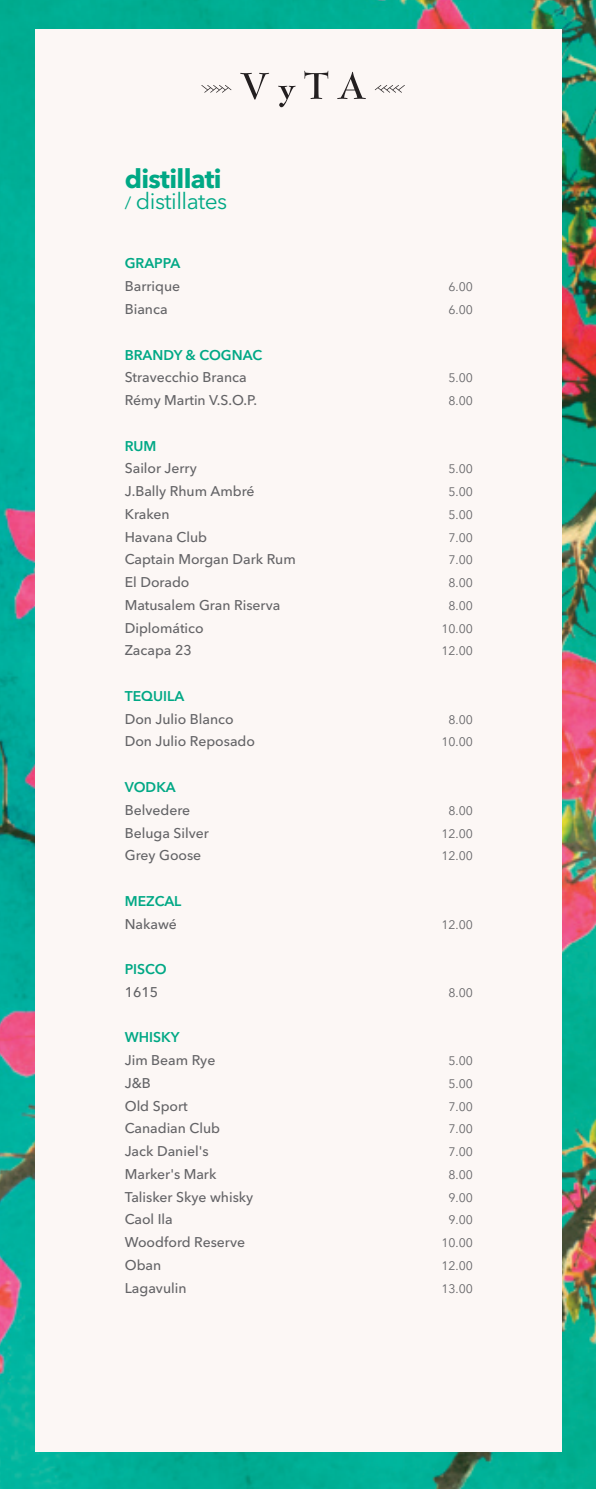
<style>
.page{position:relative;width:596px;height:1489px;background:#fff}
.page>*{position:absolute;margin:0;border:0;box-sizing:border-box;transform-origin:0 0}
.t1{font:700 26.25px "Avenir Next";letter-spacing:-.025em;color:#00a885}
.t2{font:22.75px "Avenir Next";letter-spacing:-.025em;color:#00a885}
.t3{font:500 14px "Avenir Next";color:#636366}
.t4{font:600 14px "Avenir Next";color:#00a885}
.t5{font:12.25px "Avenir Next";color:#636366}
.s1{font-size:17.5px}
</style>
<div class="page">
<img style="left:0;top:0;width:595px;height:1488px">
<div style="left:35px;top:29px;width:526px;height:1422px;background:#fcf7f5"></div>
<svg style="left:201px;top:85px;width:30px;height:8px"></svg>
<svg style="left:240px;top:73px;width:29px;height:27px"></svg>
<svg style="left:278px;top:86px;width:17px;height:21px"></svg>
<svg style="left:304px;top:71px;width:24px;height:28px"></svg>
<svg style="left:337px;top:72px;width:29px;height:27px"></svg>
<svg style="left:374px;top:85px;width:30px;height:8px"></svg>
<h1 class="t1" style="left:125px;top:168px;width:98px">distillati</h1>
<h2 class="t2" style="left:125px;top:192px;width:104px"><span class="s1">/</span> distillates</h2>
<p class="t4" style="left:125px;top:258px;width:57px">GRAPPA</p>
<p class="t3" style="left:125px;top:281px;width:57px">Barrique</p>
<p class="t5" style="left:448px;top:282px;width:26px">6.00</p>
<p class="t3" style="left:125px;top:303px;width:44px">Bianca</p>
<p class="t5" style="left:448px;top:305px;width:26px">6.00</p>
<p class="t4" style="left:125px;top:349px;width:139px">BRANDY &amp; COGNAC</p>
<p class="t3" style="left:125px;top:372px;width:123px">Stravecchio Branca</p>
<p class="t5" style="left:448px;top:373px;width:26px">5.00</p>
<p class="t3" style="left:125px;top:394px;width:134px">Rémy Martin V.S.O.P.</p>
<p class="t5" style="left:448px;top:396px;width:26px">8.00</p>
<p class="t4" style="left:125px;top:440px;width:33px">RUM</p>
<p class="t3" style="left:125px;top:463px;width:73px">Sailor Jerry</p>
<p class="t5" style="left:448px;top:464px;width:26px">5.00</p>
<p class="t3" style="left:125px;top:485px;width:131px">J.Bally Rhum Ambré</p>
<p class="t5" style="left:448px;top:487px;width:26px">5.00</p>
<p class="t3" style="left:125px;top:508px;width:46px">Kraken</p>
<p class="t5" style="left:448px;top:509px;width:26px">5.00</p>
<p class="t3" style="left:125px;top:531px;width:84px">Havana Club</p>
<p class="t5" style="left:448px;top:532px;width:26px">7.00</p>
<p class="t3" style="left:125px;top:554px;width:172px">Captain Morgan Dark Rum</p>
<p class="t5" style="left:448px;top:555px;width:26px">7.00</p>
<p class="t3" style="left:125px;top:576px;width:66px">El Dorado</p>
<p class="t5" style="left:448px;top:578px;width:26px">8.00</p>
<p class="t3" style="left:125px;top:599px;width:157px">Matusalem Gran Riserva</p>
<p class="t5" style="left:448px;top:600px;width:26px">8.00</p>
<p class="t3" style="left:125px;top:622px;width:80px">Diplomático</p>
<p class="t5" style="left:441px;top:623px;width:33px">10.00</p>
<p class="t3" style="left:125px;top:645px;width:68px">Zacapa 23</p>
<p class="t5" style="left:441px;top:646px;width:33px">12.00</p>
<p class="t4" style="left:125px;top:690px;width:61px">TEQUILA</p>
<p class="t3" style="left:125px;top:713px;width:110px">Don Julio Blanco</p>
<p class="t5" style="left:448px;top:714px;width:26px">8.00</p>
<p class="t3" style="left:125px;top:736px;width:132px">Don Julio Reposado</p>
<p class="t5" style="left:441px;top:737px;width:33px">10.00</p>
<p class="t4" style="left:125px;top:781px;width:52px">VODKA</p>
<p class="t3" style="left:125px;top:804px;width:67px">Belvedere</p>
<p class="t5" style="left:448px;top:805px;width:26px">8.00</p>
<p class="t3" style="left:125px;top:827px;width:86px">Beluga Silver</p>
<p class="t5" style="left:441px;top:828px;width:33px">12.00</p>
<p class="t3" style="left:125px;top:849px;width:78px">Grey Goose</p>
<p class="t5" style="left:441px;top:851px;width:33px">12.00</p>
<p class="t4" style="left:125px;top:895px;width:58px">MEZCAL</p>
<p class="t3" style="left:125px;top:918px;width:54px">Nakawé</p>
<p class="t5" style="left:441px;top:919px;width:33px">12.00</p>
<p class="t4" style="left:125px;top:963px;width:43px">PISCO</p>
<p class="t3" style="left:125px;top:986px;width:35px">1615</p>
<p class="t5" style="left:448px;top:987px;width:26px">8.00</p>
<p class="t4" style="left:125px;top:1031px;width:56px">WHISKY</p>
<p class="t3" style="left:125px;top:1054px;width:92px">Jim Beam Rye</p>
<p class="t5" style="left:448px;top:1055px;width:26px">5.00</p>
<p class="t3" style="left:125px;top:1077px;width:28px">J&amp;B</p>
<p class="t5" style="left:448px;top:1078px;width:26px">5.00</p>
<p class="t3" style="left:125px;top:1100px;width:64px">Old Sport</p>
<p class="t5" style="left:448px;top:1101px;width:26px">7.00</p>
<p class="t3" style="left:125px;top:1122px;width:97px">Canadian Club</p>
<p class="t5" style="left:448px;top:1124px;width:26px">7.00</p>
<p class="t3" style="left:125px;top:1145px;width:85px">Jack Daniel's</p>
<p class="t5" style="left:448px;top:1146px;width:26px">7.00</p>
<p class="t3" style="left:125px;top:1168px;width:93px">Marker's Mark</p>
<p class="t5" style="left:448px;top:1169px;width:26px">8.00</p>
<p class="t3" style="left:125px;top:1191px;width:130px">Talisker Skye whisky</p>
<p class="t5" style="left:448px;top:1192px;width:26px">9.00</p>
<p class="t3" style="left:125px;top:1213px;width:49px">Caol Ila</p>
<p class="t5" style="left:448px;top:1215px;width:26px">9.00</p>
<p class="t3" style="left:125px;top:1236px;width:122px">Woodford Reserve</p>
<p class="t5" style="left:441px;top:1237px;width:33px">10.00</p>
<p class="t3" style="left:125px;top:1259px;width:38px">Oban</p>
<p class="t5" style="left:441px;top:1260px;width:33px">12.00</p>
<p class="t3" style="left:125px;top:1282px;width:63px">Lagavulin</p>
<p class="t5" style="left:441px;top:1283px;width:33px">13.00</p>
</div>
